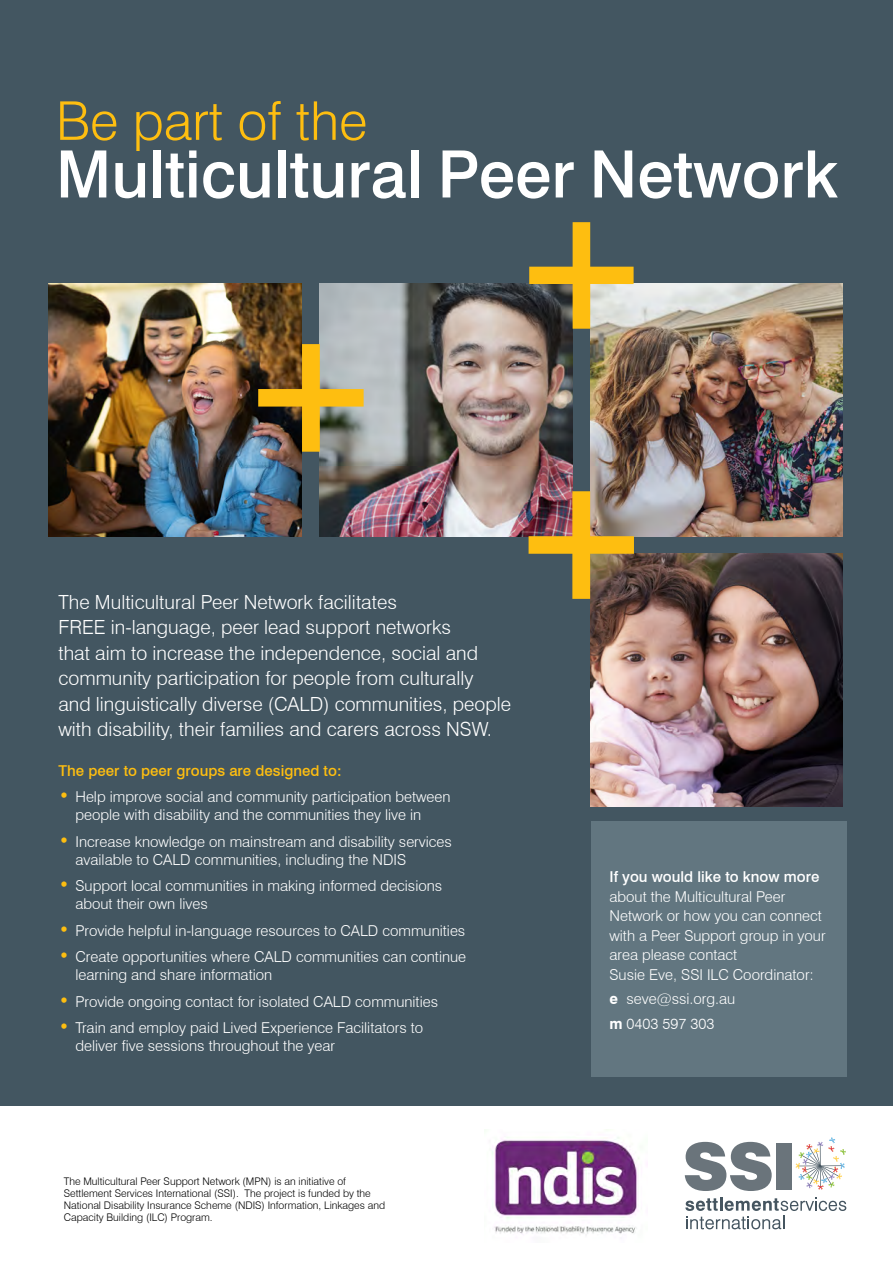
<style>
.page{position:relative;width:893px;height:1263px;background:#fff}
.page>*{position:absolute;margin:0;border:0;box-sizing:border-box;transform-origin:0 0}
.t1{font:500 65.4px "Swiss 721 BT";color:#fff}
.t2{font:300 53.4px "Swiss 721 BT";color:#febe10}
.t3{font:300 19.5px/25.5px "Swiss 721 BT";color:#fff}
.t4{font:300 15px/18px "Swiss 721 BT";color:#fff}
.t5{font:500 15px "Swiss 721 BT";color:#febe10}
.t6{font:500 15px "Swiss 721 BT";color:#fff}
.t7{font:300 10.5px/12px "Swiss 721 BT";color:#000}
.s1{font-size:18px;color:#febe10}
.s2{font-weight:700}
</style>
<div class="page">
<div style="left:0;top:0;width:893px;height:1105px;background:#435661"></div>
<svg style="left:685px;top:1142px;width:87px;height:49px"></svg>
<div style="left:776px;top:1143px;width:16px;height:47px;background:#6a747b"></div>
<svg style="left:795px;top:1137px;width:51px;height:53px"></svg>
<svg style="left:685px;top:1197px;width:161px;height:32px"></svg>
<img style="left:492px;top:1137px;width:147px;height:98px">
<img style="left:590px;top:284px;width:253px;height:252px">
<img style="left:320px;top:284px;width:252px;height:252px">
<img style="left:590px;top:553px;width:253px;height:253px">
<div style="left:591px;top:822px;width:255px;height:255px;background:#627680"></div>
<img style="left:49px;top:284px;width:252px;height:252px">
<img style="left:529px;top:491px;width:105px;height:108px">
<svg style="left:529px;top:222px;width:105px;height:107px"></svg>
<img style="left:258px;top:344px;width:106px;height:108px">
<h2 class="t2" style="left:56px;top:88px;width:313px">Be part of the</h2>
<h1 class="t1" style="left:56px;top:134px;width:784px">Multicultural Peer Network</h1>
<p class="t3" style="left:58px;top:589px;width:454px">The Multicultural Peer Network facilitates<br>FREE in-language, peer lead support networks<br>that aim to increase the independence, social and community participation for people from culturally<br>and linguistically diverse (CALD) communities, people with disability, their families and carers across NSW.</p>
<p class="t5" style="left:58px;top:761px;width:285px">The peer to peer groups are designed to:</p>
<p class="t4" style="left:75px;top:788px;width:377px;text-indent:-16px"><span class="s1">•</span> Help improve social and community participation between people with disability and the communities they live in</p>
<p class="t4" style="left:75px;top:832px;width:378px;text-indent:-16px"><span class="s1">•</span> Increase knowledge on mainstream and disability services available to CALD communities, including the NDIS</p>
<p class="t4" style="left:75px;top:877px;width:368px;text-indent:-16px"><span class="s1">•</span> Support local communities in making informed decisions about their own lives</p>
<p class="t4" style="left:59px;top:921px;width:408px"><span class="s1">•</span> Provide helpful in-language resources to CALD communities</p>
<p class="t4" style="left:75px;top:948px;width:392px;text-indent:-16px"><span class="s1">•</span> Create opportunities where CALD communities can continue learning and share information</p>
<p class="t4" style="left:59px;top:992px;width:381px"><span class="s1">•</span> Provide ongoing contact for isolated CALD communities</p>
<p class="t4" style="left:75px;top:1019px;width:349px;text-indent:-16px"><span class="s1">•</span> Train and employ paid Lived Experience Facilitators to deliver five sessions throughout the year</p>
<p class="t7" style="left:64px;top:1175px;width:323px">The Multicultural Peer Support Network (MPN) is an initiative of Settlement Services International (SSI). The project is funded by the National Disability Insurance Scheme (NDIS) Information, Linkages and Capacity Building (ILC) Program.</p>
<p class="t6" style="left:609px;top:868px;width:211px">If you would like to know more</p>
<p class="t4" style="left:609px;top:887px;width:218px;line-height:19.5px">about the Multicultural Peer<br>Network or how you can connect with a Peer Support group in your area please contact<br>Susie Eve, SSI ILC Coordinator:</p>
<p class="t4" style="left:609px;top:987px;width:127px;line-height:24.3px"><span class="s2">e</span> seve@ssi.org.au <span class="s2">m</span> 0403 597 303</p>
</div>
